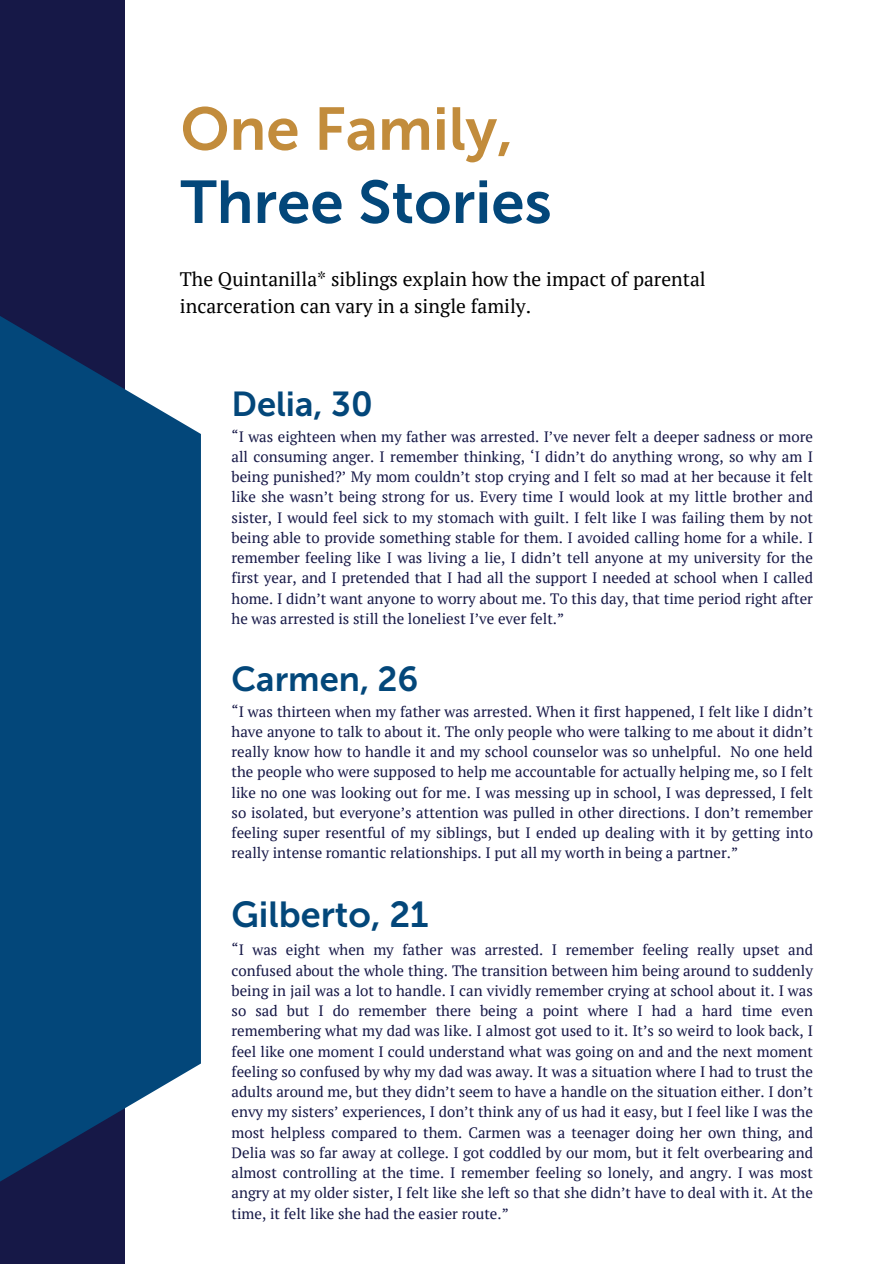
<style>
.page{position:relative;width:894px;height:1264px;background:#fff}
.page>*{position:absolute;margin:0;border:0;box-sizing:border-box;transform-origin:0 0}
.t1{font:60px "Museo Sans 700";color:#03477a}
.t2{font:60px "Museo Sans 700";color:#c28c3c}
.t3{font:36px "Museo Sans 700";color:#03477a}
.t4{font:34.5px "Museo Sans 700";color:#03477a}
.t5{font:19.5px/27px "PT Serif";color:#000}
.t6{font:15px/20.2px "PT Serif";color:#161847;text-align:justify}
</style>
<div class="page">
<div style="left:0;top:0;width:125px;height:1263px;background:#161847"></div>
<svg style="left:0;top:316px;width:201px;height:866px;background:#195482"></svg>
<h1 class="t2" style="left:180px;top:93px;width:334px">One Family,</h1>
<h2 class="t1" style="left:180px;top:166px;width:372px">Three Stories</h2>
<p class="t5" style="left:180px;top:265px;width:527px">The Quintanilla* siblings explain how the impact of parental incarceration can vary in a single family.</p>
<h1 class="t4" style="left:231px;top:383px;width:143px">Delia, 30</h1>
<p class="t6" style="left:231px;top:426px;width:582px">“I was eighteen when my father was arrested. I’ve never felt a deeper sadness or more all consuming anger. I remember thinking, ‘I didn’t do anything wrong, so why am I being punished?’ My mom couldn’t stop crying and I felt so mad at her because it felt like she wasn’t being strong for us. Every time I would look at my little brother and sister, I would feel sick to my stomach with guilt. I felt like I was failing them by not being able to provide something stable for them. I avoided calling home for a while. I remember feeling like I was living a lie, I didn’t tell anyone at my university for the first year, and I pretended that I had all the support I needed at school when I called home. I didn’t want anyone to worry about me. To this day, that time period right after he was arrested is still the loneliest I’ve ever felt.”</p>
<h2 class="t4" style="left:231px;top:658px;width:188px">Carmen, 26</h2>
<p class="t6" style="left:231px;top:700px;width:582px">“I was thirteen when my father was arrested. When it first happened, I felt like I didn’t have anyone to talk to about it. The only people who were talking to me about it didn’t really know how to handle it and my school counselor was so unhelpful. No one held the people who were supposed to help me accountable for actually helping me, so I felt like no one was looking out for me. I was messing up in school, I was depressed, I felt so isolated, but everyone’s attention was pulled in other directions. I don’t remember feeling super resentful of my siblings, but I ended up dealing with it by getting into really intense romantic relationships. I put all my worth in being a partner.”</p>
<h3 class="t3" style="left:231px;top:892px;width:198px">Gilberto, 21</h3>
<h2 class="t6" style="left:231px;top:939px;width:582px">“I was eight when my father was arrested. I remember feeling really upset and confused about the whole thing. The transition between him being around to suddenly being in jail was a lot to handle. I can vividly remember crying at school about it. I was so sad but I do remember there being a point where I had a hard time even remembering what my dad was like. I almost got used to it. It’s so weird to look back, I feel like one moment I could understand what was going on and and the next moment feeling so confused by why my dad was away. It was a situation where I had to trust the adults around me, but they didn’t seem to have a handle on the situation either. I don’t envy my sisters’ experiences, I don’t think any of us had it easy, but I feel like I was the most helpless compared to them. Carmen was a teenager doing her own thing, and Delia was so far away at college. I got coddled by our mom, but it felt overbearing and almost controlling at the time. I remember feeling so lonely, and angry. I was most angry at my older sister, I felt like she left so that she didn’t have to deal with it. At the time, it felt like she had the easier route.”</h2>
</div>
